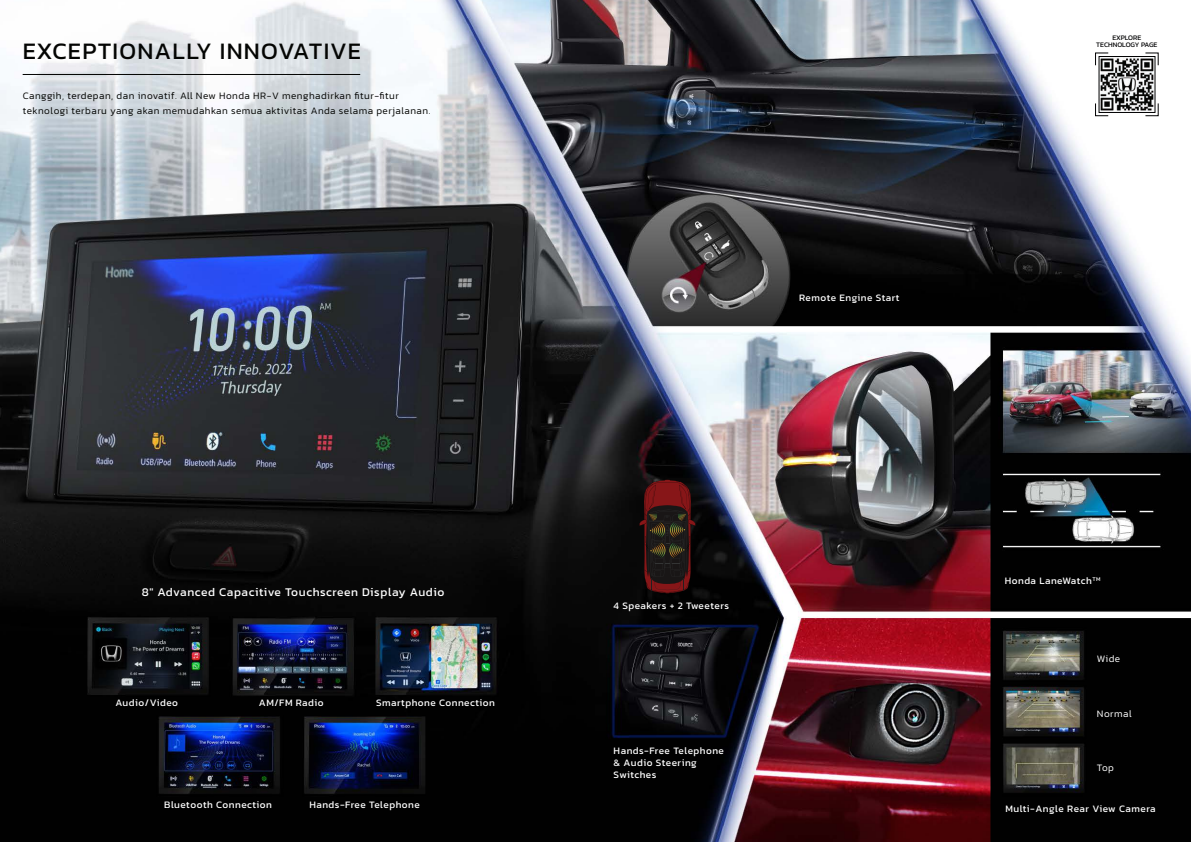
<style>
.page{position:relative;width:1191px;height:842px;background:#fff}
.page>*{position:absolute;margin:0;border:0;box-sizing:border-box;transform-origin:0 0}
.t1{font:24px "Kanit";letter-spacing:.05em;color:#040503}
.t2{font:12px "Kanit";letter-spacing:.05em;color:#fff}
.t3{font:10px/12px "Kanit";letter-spacing:.05em;color:#fff}
.t4{font:300 10px/15px "Kanit";letter-spacing:.05em;color:#040503}
.t5{font:300 10px "Kanit";letter-spacing:.05em;color:#fff}
.t6{font:7px/7px "Kanit";color:#010102;text-align:center}
</style>
<div class="page">
<img style="left:0;top:0;width:1191px;height:842px">
<hr style="left:23px;top:74px;width:337px;height:1px;background:#040503">
<svg style="left:638px;top:480px;width:58px;height:113px"></svg>
<div style="left:1090px;top:29px;width:72px;height:91px;background:#fff"></div>
<img style="left:1100px;top:58px;width:53px;height:53px">
<div style="left:1098px;top:56px;width:57px;height:57px;border:1px solid #010102"></div>
<svg style="left:1095px;top:52px;width:13px;height:14px"></svg>
<svg style="left:1145px;top:103px;width:13px;height:13px"></svg>
<svg style="left:1145px;top:52px;width:13px;height:14px"></svg>
<svg style="left:1095px;top:103px;width:13px;height:13px"></svg>
<h1 class="t1" style="left:23px;top:33px;width:340px">EXCEPTIONALLY INNOVATIVE</h1>
<p class="t4" style="left:23px;top:88px;width:409px">Canggih, terdepan, dan inovatif. All New Honda HR-V menghadirkan fitur-fitur teknologi terbaru yang akan memudahkan semua aktivitas Anda selama perjalanan.</p>
<p class="t2" style="left:142px;top:583px;width:304px">8" Advanced Capacitive Touchscreen Display Audio</p>
<p class="t3" style="left:115px;top:697px;width:64px">Audio/Video</p>
<p class="t3" style="left:259px;top:696px;width:66px">AM/FM Radio</p>
<p class="t3" style="left:376px;top:697px;width:120px">Smartphone Connection</p>
<p class="t3" style="left:164px;top:798px;width:109px">Bluetooth Connection</p>
<p class="t3" style="left:309px;top:798px;width:112px">Hands-Free Telephone</p>
<p class="t3" style="left:799px;top:292px;width:102px">Remote Engine Start</p>
<p class="t6" style="left:1096px;top:34px;width:63px">EXPLORE<br>TECHNOLOGY PAGE</p>
<p class="t3" style="left:613px;top:600px;width:117px">4 Speakers + 2 Tweeters</p>
<p class="t3" style="left:613px;top:744px;width:112px">Hands-Free Telephone &amp; Audio Steering<br>Switches</p>
<p class="t3" style="left:1004px;top:574px;width:97px">Honda LaneWatch<sup>TM</sup></p>
<p class="t5" style="left:1096px;top:652px;width:25px">Wide</p>
<p class="t5" style="left:1096px;top:706px;width:36px">Normal</p>
<p class="t5" style="left:1096px;top:761px;width:19px">Top</p>
<p class="t3" style="left:1005px;top:802px;width:152px">Multi-Angle Rear View Camera</p>
</div>
